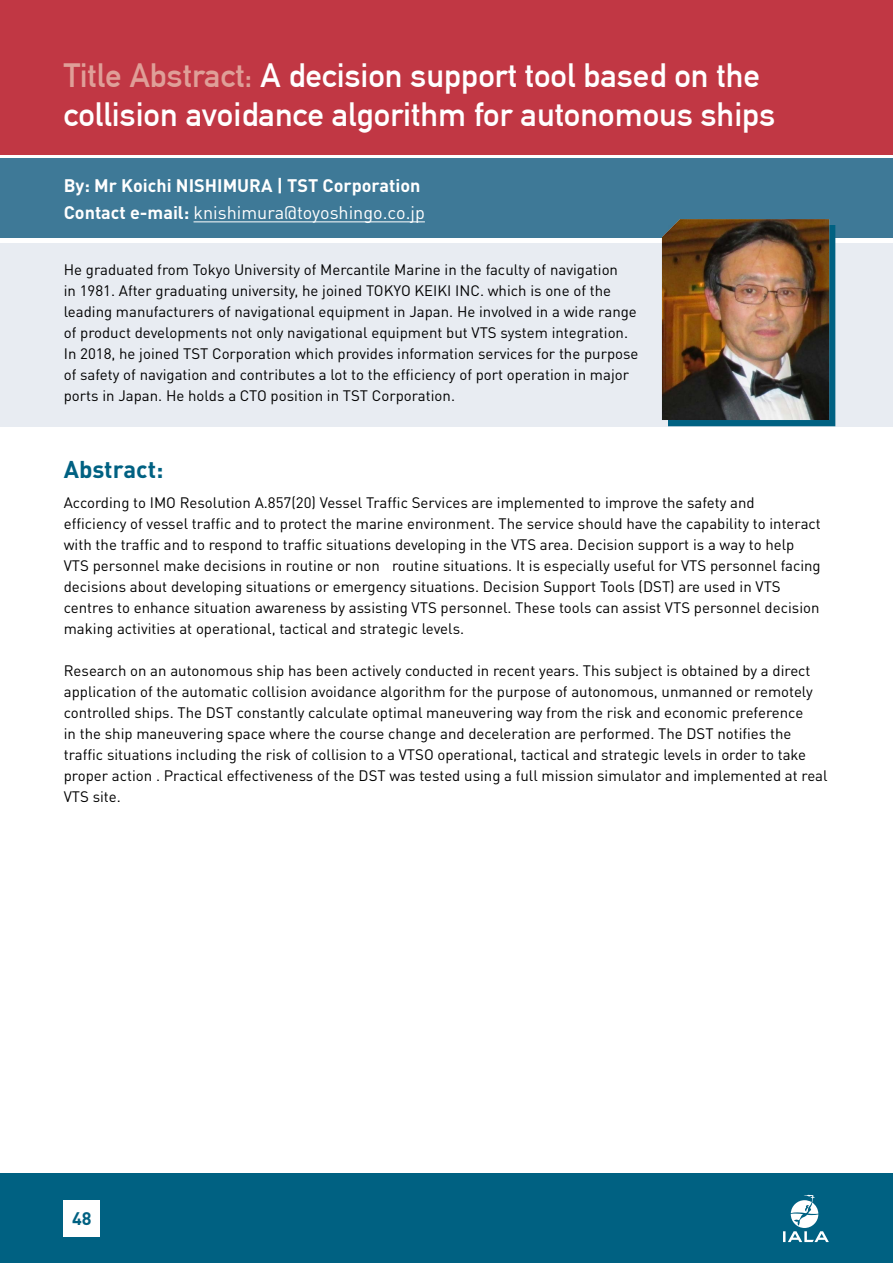
<style>
.page{position:relative;width:893px;height:1263px;background:#fff}
.page>*{position:absolute;margin:0;border:0;box-sizing:border-box;transform-origin:0 0}
.t1{font:33px/39px "DIN1451 Mittelschrift";color:#fff}
.t2{font:700 24px "DIN Pro";color:#006182}
.t3{font:700 18px/27px "DIN Pro";color:#fff}
.t4{font:700 18px "DIN Pro";color:#006182}
.t5{font:15px/21px "DIN Pro";color:#000}
.s1{color:#df9f98}
.s2{font-weight:400}
</style>
<div class="page">
<div style="left:0;top:1174px;width:893px;height:89px;background:#006182"></div>
<svg style="left:783px;top:1195px;width:46px;height:47px"></svg>
<div style="left:64px;top:1200px;width:36px;height:36px;background:#fff"></div>
<div style="left:0;top:0;width:893px;height:154px;background:#c13744"></div>
<div style="left:0;top:159px;width:893px;height:79px;background:#3e7997"></div>
<hr style="left:194px;top:221px;width:231px;height:1px;background:#fff">
<div style="left:0;top:243px;width:893px;height:36px;background:#e8ecf2"></div>
<div style="left:0;top:264px;width:893px;height:162px;background:#e8ecf2"></div>
<div style="left:668px;top:225px;width:167px;height:201px;background:#006182"></div>
<img style="left:662px;top:219px;width:167px;height:201px">
<h1 class="t1" style="left:64px;top:56px;width:713px"><span class="s1">Title Abstract:</span> A decision support tool based on the collision avoidance algorithm for autonomous ships</h1>
<p class="t3" style="left:64px;top:172px;width:363px">By: Mr Koichi NISHIMURA | TST Corporation<br>Contact e-mail: <span class="s2">knishimura@toyoshingo.co.jp</span></p>
<p class="t5" style="left:64px;top:259px;width:576px">He graduated from Tokyo University of Mercantile Marine in the faculty of navigation<br>in 1981. After graduating university, he joined TOKYO KEIKI INC. which is one of the leading manufacturers of navigational equipment in Japan. He involved in a wide range of product developments not only navigational equipment but VTS system integration.<br>In 2018, he joined TST Corporation which provides information services for the purpose of safety of navigation and contributes a lot to the efficiency of port operation in major ports in Japan. He holds a CTO position in TST Corporation.</p>
<h2 class="t2" style="left:64px;top:453px;width:101px">Abstract:</h2>
<p class="t5" style="left:64px;top:491px;width:759px">According to IMO Resolution A.857(20) Vessel Traffic Services are implemented to improve the safety and efficiency of vessel traffic and to protect the marine environment. The service should have the capability to interact with the traffic and to respond to traffic situations developing in the VTS area. Decision support is a way to help VTS personnel make decisions in routine or non routine situations. It is especially useful for VTS personnel facing decisions about developing situations or emergency situations. Decision Support Tools (DST) are used in VTS centres to enhance situation awareness by assisting VTS personnel. These tools can assist VTS personnel decision making activities at operational, tactical and strategic levels.</p>
<p class="t5" style="left:64px;top:659px;width:765px">Research on an autonomous ship has been actively conducted in recent years. This subject is obtained by a direct application of the automatic collision avoidance algorithm for the purpose of autonomous, unmanned or remotely controlled ships. The DST constantly calculate optimal maneuvering way from the risk and economic preference<br>in the ship maneuvering space where the course change and deceleration are performed. The DST notifies the traffic situations including the risk of collision to a VTSO operational, tactical and strategic levels in order to take proper action . Practical effectiveness of the DST was tested using a full mission simulator and implemented at real VTS site.</p>
<p class="t4" style="left:72px;top:1206px;width:21px">48</p>
</div>
